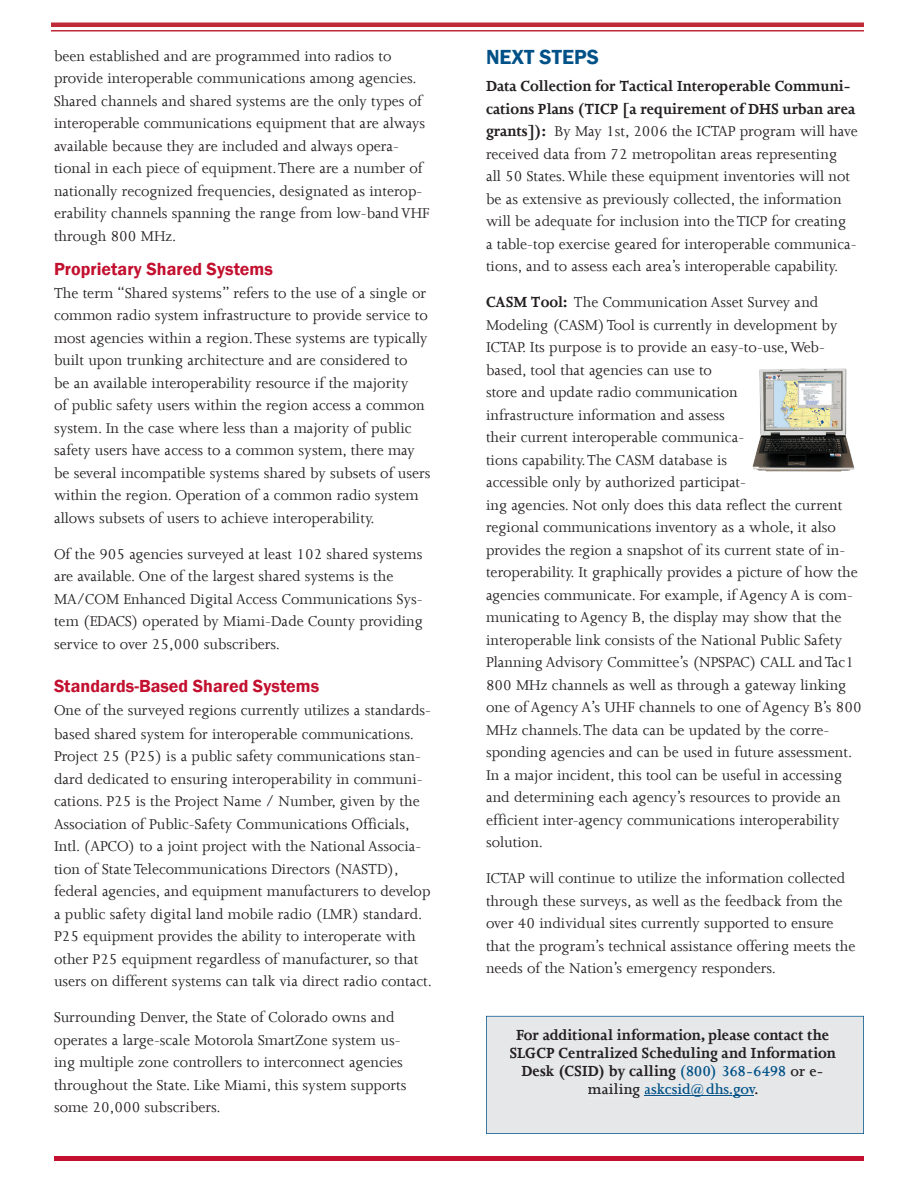
<style>
.page{position:relative;width:918px;height:1188px;background:#fff}
.page>*{position:absolute;margin:0;border:0;box-sizing:border-box;transform-origin:0 0}
.t1{font:600 21px "Franklin Gothic";color:#005187}
.t2{font:600 18px "Franklin Gothic";color:#c3102f}
.t3{font:16.5px/22.5px "Joanna";color:#231f20}
.t4{font:700 16.5px/18px "Joanna";letter-spacing:.005em;color:#231f20;text-align:center}
.s1{font-weight:700}
.s2{font-weight:600;color:#005187}
.s3{font-weight:600}
</style>
<div class="page">
<div style="left:54px;top:1156px;width:810px;height:5px;background:#c3102f"></div>
<div style="left:486px;top:1016px;width:378px;height:118px;background:#e6e7e9"></div>
<img style="left:752px;top:368px;width:103px;height:103px">
<hr style="left:51px;top:23px;width:813px;height:4px;background:#bf2b37">
<hr style="left:51px;top:30px;width:813px;height:2px;background:#bf2b37">
<p class="t3" style="left:54px;top:45px;width:377px">been established and are programmed into radios to provide interoperable communications among agencies.<br>Shared channels and shared systems are the only types of interoperable communications equipment that are always available because they are included and always opera&shy;tional in each piece of equipment. There are a number of nationally recognized frequencies, designated as interop&shy;erability channels spanning the range from low-band VHF through 800 MHz.</p>
<p class="t2" style="left:54px;top:258px;width:220px">Proprietary Shared Systems</p>
<p class="t3" style="left:54px;top:282px;width:378px">The term “Shared systems” refers to the use of a single or common radio system infrastructure to provide service to most agencies within a region. These systems are typically built upon trunking architecture and are considered to<br>be an available interoperability resource if the majority<br>of public safety users within the region access a common system. In the case where less than a majority of public safety users have access to a common system, there may be several incompatible systems shared by subsets of users within the region. Operation of a common radio system allows subsets of users to achieve interoperability.</p>
<p class="t3" style="left:54px;top:543px;width:370px">Of the 905 agencies surveyed at least 102 shared systems are available. One of the largest shared systems is the MA/COM Enhanced Digital Access Communications Sys&shy;tem (EDACS) operated by Miami-Dade County providing service to over 25,000 subscribers.</p>
<p class="t2" style="left:54px;top:675px;width:267px">Standards-Based Shared Systems</p>
<p class="t3" style="left:54px;top:698px;width:379px;line-height:24px">One of the surveyed regions currently utilizes a standards&shy;based shared system for interoperable communications.</p>
<p class="t3" style="left:54px;top:745px;width:379px">Project 25 (P25) is a public safety communications stan&shy;dard dedicated to ensuring interoperability in communi&shy;cations. P25 is the Project Name / Number, given by the Association of Public-Safety Communications Officials, Intl. (APCO) to a joint project with the National Associa&shy;tion of State Telecommunications Directors (NASTD), federal agencies, and equipment manufacturers to develop a public safety digital land mobile radio (LMR) standard.<br>P25 equipment provides the ability to interoperate with other P25 equipment regardless of manufacturer, so that users on different systems can talk via direct radio contact.</p>
<p class="t3" style="left:54px;top:1006px;width:354px">Surrounding Denver, the State of Colorado owns and operates a large-scale Motorola SmartZone system us&shy;ing multiple zone controllers to interconnect agencies throughout the State. Like Miami, this system supports some 20,000 subscribers.</p>
<p class="t1" style="left:486px;top:44px;width:115px">NEXT STEPS</p>
<p class="t3" style="left:486px;top:75px;width:373px"><span class="s1">Data Collection for Tactical Interoperable Communi&shy;cations Plans (TICP [a requirement of DHS urban area grants]):</span> By May 1st, 2006 the ICTAP program will have received data from 72 metropolitan areas representing<br>all 50 States. While these equipment inventories will not be as extensive as previously collected, the information will be adequate for inclusion into the TICP for creating<br>a table-top exercise geared for interoperable communica&shy;tions, and to assess each area’s interoperable capability.</p>
<p class="t3" style="left:486px;top:291px;width:377px"><span class="s1">CASM Tool:</span> The Communication Asset Survey and Modeling (CASM) Tool is currently in development by ICTAP. Its purpose is to provide an easy-to-use, Web&shy;based, tool that agencies can use to<br>store and update radio communication<br>infrastructure information and assess<br>their current interoperable communica-<br>tions capability. The CASM database is<br>accessible only by authorized participat-<br>ing agencies. Not only does this data reflect the current regional communications inventory as a whole, it also provides the region a snapshot of its current state of in&shy;teroperability. It graphically provides a picture of how the agencies communicate. For example, if Agency A is com&shy;municating to Agency B, the display may show that the interoperable link consists of the National Public Safety Planning Advisory Committee’s (NPSPAC) CALL and Tac1<br>800 MHz channels as well as through a gateway linking one of Agency A’s UHF channels to one of Agency B’s 800<br>MHz channels. The data can be updated by the corre&shy;sponding agencies and can be used in future assessment.<br>In a major incident, this tool can be useful in accessing and determining each agency’s resources to provide an efficient inter-agency communications interoperability solution.</p>
<p class="t3" style="left:486px;top:867px;width:371px">ICTAP will continue to utilize the information collected through these surveys, as well as the feedback from the over 40 individual sites currently supported to ensure that the program’s technical assistance offering meets the needs of the Nation’s emergency responders.</p>
<p class="t4" style="left:510px;top:1026px;width:328px">For additional information, please contact the SLGCP Centralized Scheduling and Information Desk (CSID) by calling <span class="s2">(800) 368-6498</span> <span class="s3">or e&shy;mailing</span> <span class="s2">askcsid@dhs.gov</span><span class="s3">.</span></p>
</div>
